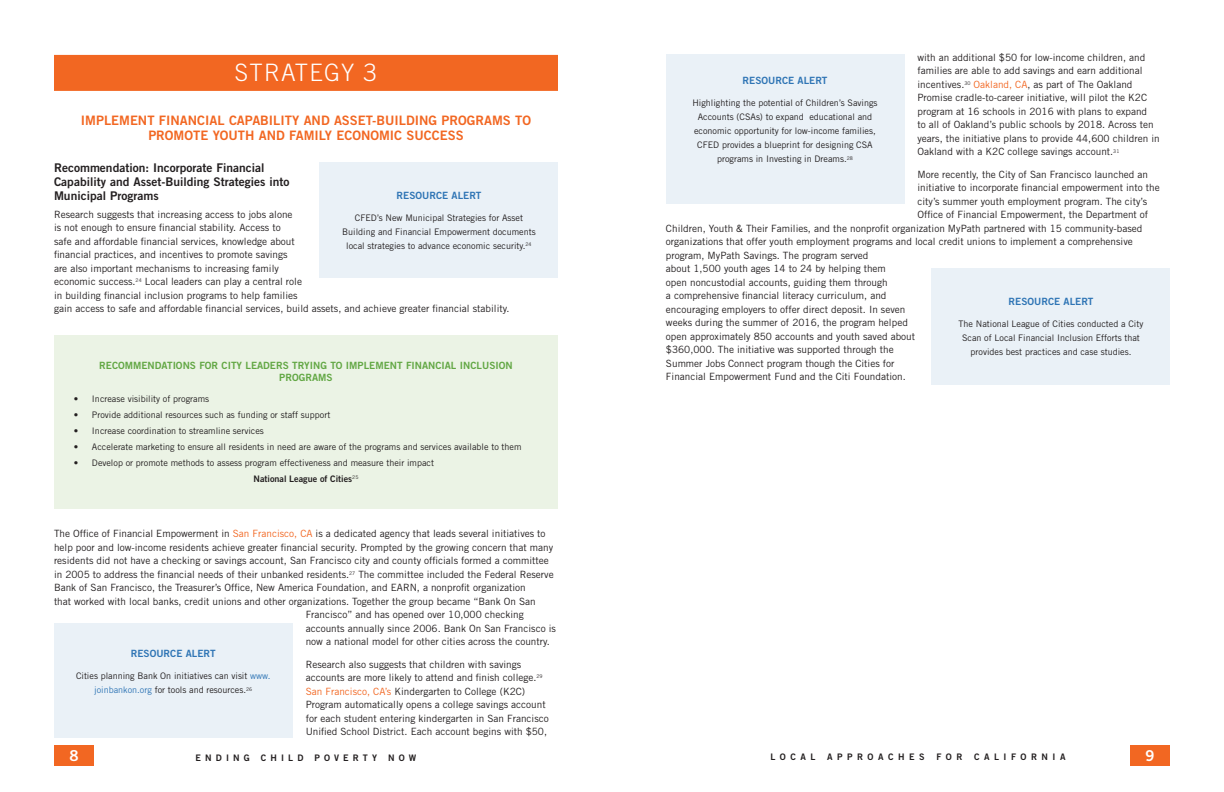
<style>
.page{position:relative;width:1224px;height:792px;background:#fff}
.page>*{position:absolute;margin:0;border:0;box-sizing:border-box;transform-origin:0 0}
.t1{font:300 24px "Trade Gothic";letter-spacing:.05em;color:#fff}
.t2{font:15px "Trade Gothic Bold Two";color:#fff}
.t3{font:13px/15.6px "Trade Gothic Bold Two";color:#f26722;text-align:center}
.t4{font:12px/14px "Trade Gothic Bold Two";color:#231f20}
.t5{font:10px/13.5px "Trade Gothic";color:#231f20}
.t6{font:10px/12px "Trade Gothic Bold Two";color:#62a744;text-align:center}
.t7{font:10px "Trade Gothic Bold Two";color:#2f75b5}
.t8{font:9px/14px "Trade Gothic";color:#231f20;text-align:center}
.t9{font:9px "Trade Gothic Bold Two";letter-spacing:.46em;color:#231f20}
.t10{font:9px "Trade Gothic Bold Two";color:#231f20}
.t11{font:9px "Trade Gothic Bold Two";letter-spacing:.5em;color:#231f20}
.s1{color:#f26722}
.s2{color:#2f75b5}
</style>
<div class="page">
<div style="left:54px;top:746px;width:40px;height:20px;background:#f26722"></div>
<div style="left:1130px;top:746px;width:40px;height:20px;background:#f26722"></div>
<div style="left:54px;top:55px;width:504px;height:36px;background:#f26722"></div>
<div style="left:54px;top:335px;width:504px;height:174px;background:#ebf3e5"></div>
<div style="left:320px;top:163px;width:238px;height:115px;background:#eaf1f7"></div>
<div style="left:54px;top:624px;width:238px;height:114px;background:#eaf1f7"></div>
<div style="left:932px;top:268px;width:238px;height:117px;background:#eaf1f7"></div>
<div style="left:666px;top:54px;width:238px;height:150px;background:#eaf1f7"></div>
<h1 class="t1" style="left:235px;top:64px;width:144px">STRATEGY 3</h1>
<h3 class="t3" style="left:81px;top:114px;width:452px">IMPLEMENT FINANCIAL CAPABILITY AND ASSET-BUILDING PROGRAMS TO<br>PROMOTE YOUTH AND FAMILY ECONOMIC SUCCESS</h3>
<p class="t4" style="left:54px;top:162px;width:237px">Recommendation: Incorporate Financial<br>Capability and Asset-Building Strategies into<br>Municipal Programs</p>
<p class="t5" style="left:54px;top:209px;width:457px">Research suggests that increasing access to jobs alone<br>is not enough to ensure financial stability. Access to<br>safe and affordable financial services, knowledge about<br>financial practices, and incentives to promote savings<br>are also important mechanisms to increasing family<br>economic success.<sup>24</sup> Local leaders can play a central role<br>in building financial inclusion programs to help families<br>gain access to safe and affordable financial services, build assets, and achieve greater financial stability.</p>
<p class="t7" style="left:397px;top:192px;width:86px">RESOURCE ALERT</p>
<p class="t8" style="left:342px;top:212px;width:195px">CFED’s New Municipal Strategies for Asset<br>Building and Financial Empowerment documents local strategies to advance economic security.<sup>24</sup></p>
<p class="t6" style="left:99px;top:360px;width:415px">RECOMMENDATIONS FOR CITY LEADERS TRYING TO IMPLEMENT FINANCIAL INCLUSION<br>PROGRAMS</p>
<p class="t8" style="left:74px;top:393px;width:137px">• Increase visibility of programs</p>
<p class="t8" style="left:74px;top:409px;width:258px">• Provide additional resources such as funding or staff support</p>
<p class="t8" style="left:74px;top:425px;width:191px">• Increase coordination to streamline services</p>
<p class="t8" style="left:74px;top:441px;width:449px">• Accelerate marketing to ensure all residents in need are aware of the programs and services available to them</p>
<p class="t8" style="left:74px;top:457px;width:362px">• Develop or promote methods to assess program effectiveness and measure their impact</p>
<p class="t10" style="left:254px;top:476px;width:106px">National League of Cities<sup>25</sup></p>
<p class="t5" style="left:54px;top:528px;width:493px">The Office of Financial Empowerment in <span class="s1">San Francisco, CA</span> is a dedicated agency that leads several initiatives to</p>
<p class="t5" style="left:54px;top:542px;width:501px">help poor and low-income residents achieve greater financial security. Prompted by the growing concern that many</p>
<p class="t5" style="left:54px;top:555px;width:496px">residents did not have a checking or savings account, San Francisco city and county officials formed a committee</p>
<p class="t5" style="left:54px;top:569px;width:501px">in 2005 to address the financial needs of their unbanked residents.<sup>27</sup> The committee included the Federal Reserve</p>
<p class="t5" style="left:54px;top:582px;width:473px">Bank of San Francisco, the Treasurer’s Office, New America Foundation, and EARN, a nonprofit organization</p>
<p class="t5" style="left:54px;top:596px;width:483px">that worked with local banks, credit unions and other organizations. Together the group became “Bank On San</p>
<p class="t5" style="left:306px;top:609px;width:220px">Francisco” and has opened over 10,000 checking</p>
<p class="t5" style="left:306px;top:623px;width:252px">accounts annually since 2006. Bank On San Francisco is</p>
<p class="t5" style="left:306px;top:636px;width:246px">now a national model for other cities across the country.</p>
<p class="t5" style="left:306px;top:659px;width:245px">Research also suggests that children with savings accounts are more likely to attend and finish college.<sup>29<br></sup><span class="s1">San Francisco, CA’s</span> Kindergarten to College (K2C)<br>Program automatically opens a college savings account for each student entering kindergarten in San Francisco Unified School District. Each account begins with $50,</p>
<p class="t7" style="left:131px;top:650px;width:86px">RESOURCE ALERT</p>
<p class="t8" style="left:76px;top:670px;width:196px">Cities planning Bank On initiatives can visit <span class="s2">www. joinbankon.org</span> for tools and resources.<sup>26</sup></p>
<p class="t5" style="left:918px;top:52px;width:244px">with an additional $50 for low-income children, and families are able to add savings and earn additional incentives.<sup>30</sup> <span class="s1">Oakland, CA</span>, as part of The Oakland Promise cradle-to-career initiative, will pilot the K2C program at 16 schools in 2016 with plans to expand<br>to all of Oakland’s public schools by 2018. Across ten years, the initiative plans to provide 44,600 children in Oakland with a K2C college savings account.<sup>31</sup></p>
<p class="t5" style="left:918px;top:169px;width:232px">More recently, the City of San Francisco launched an</p>
<p class="t5" style="left:918px;top:182px;width:244px">initiative to incorporate financial empowerment into the</p>
<p class="t5" style="left:918px;top:196px;width:231px">city’s summer youth employment program. The city’s</p>
<p class="t5" style="left:918px;top:209px;width:232px">Office of Financial Empowerment, the Department of</p>
<p class="t5" style="left:666px;top:223px;width:478px">Children, Youth &amp; Their Families, and the nonprofit organization MyPath partnered with 15 community-based</p>
<p class="t5" style="left:666px;top:236px;width:468px">organizations that offer youth employment programs and local credit unions to implement a comprehensive</p>
<p class="t5" style="left:666px;top:250px;width:204px">program, MyPath Savings. The program served</p>
<p class="t5" style="left:666px;top:263px;width:221px">about 1,500 youth ages 14 to 24 by helping them</p>
<p class="t5" style="left:666px;top:277px;width:223px">open noncustodial accounts, guiding them through</p>
<p class="t5" style="left:666px;top:290px;width:222px">a comprehensive financial literacy curriculum, and</p>
<p class="t5" style="left:666px;top:304px;width:241px">encouraging employers to offer direct deposit. In seven</p>
<p class="t5" style="left:666px;top:317px;width:243px">weeks during the summer of 2016, the program helped</p>
<p class="t5" style="left:666px;top:331px;width:251px">open approximately 850 accounts and youth saved about</p>
<p class="t5" style="left:666px;top:344px;width:229px">$360,000. The initiative was supported through the</p>
<p class="t5" style="left:666px;top:358px;width:230px">Summer Jobs Connect program though the Cities for</p>
<p class="t5" style="left:666px;top:371px;width:241px">Financial Empowerment Fund and the Citi Foundation.</p>
<p class="t7" style="left:743px;top:77px;width:86px">RESOURCE ALERT</p>
<p class="t8" style="left:692px;top:97px;width:187px">Highlighting the potential of Children’s Savings Accounts (CSAs) to expand educational and economic opportunity for low-income families, CFED provides a blueprint for designing CSA programs in Investing in Dreams.<sup>28</sup></p>
<p class="t7" style="left:1009px;top:298px;width:86px">RESOURCE ALERT</p>
<p class="t8" style="left:959px;top:318px;width:186px">The National League of Cities conducted a City<br>Scan of Local Financial Inclusion Efforts that provides best practices and case studies.</p>
<h2 class="t2" style="left:69px;top:750px;width:11px">8</h2>
<p class="t9" style="left:196px;top:754px;width:222px">ENDING CHILD POVERTY NOW</p>
<p class="t9" style="left:770px;top:754px;width:47px">LOCAL</p>
<p class="t11" style="left:827px;top:754px;width:99px">APPROACHES</p>
<p class="t9" style="left:936px;top:754px;width:28px">FOR</p>
<p class="t11" style="left:974px;top:754px;width:93px">CALIFORNIA</p>
<h2 class="t2" style="left:1145px;top:750px;width:11px">9</h2>
</div>
